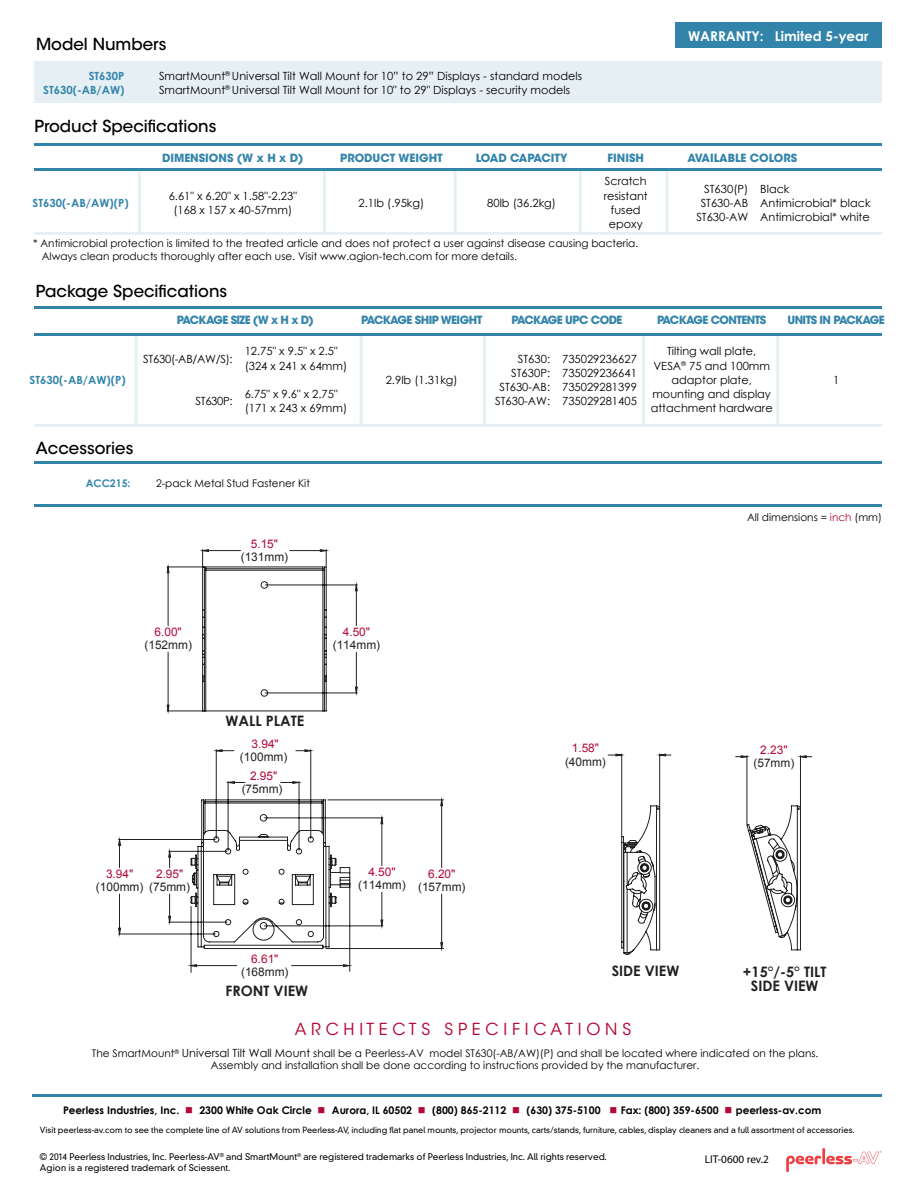
<style>
.page{position:relative;width:918px;height:1188px;background:#fff}
.page>*{position:absolute;margin:0;border:0;box-sizing:border-box;transform-origin:0 0}
.t1{font:500 16.5px "ITC Avant Garde Std";color:#000}
.t2{font:16.5px "ITC Avant Garde Std";color:#b30838}
.t3{font:700 14.4px "Century Gothic";color:#221f20}
.t4{font:700 13.5px "Century Gothic";color:#fff}
.t5{font:11.85px "Arial";color:#221f20}
.t6{font:11.85px "Arial";color:#b30838}
.t7{font:11.25px/14.2px "Century Gothic";color:#000}
.t8{font:700 11.25px "ITC Avant Garde Std";letter-spacing:-.05em;color:#3384aa}
.t9{font:700 11.25px "Century Gothic";color:#3384aa}
.t10{font:700 11.25px "ITC Avant Garde Std";color:#3384aa}
.t11{font:11.25px "Century Gothic";letter-spacing:-.025em;color:#000}
.t12{font:11.25px "Myriad Pro";color:#000}
.t13{font:10.5px/12.8px "Century Gothic";color:#000}
.t14{font:700 10.5px "Century Gothic";color:#000}
.t15{font:700 10.5px "Century Gothic";color:#3384aa}
.t16{font:300 9px/10.8px "DIN Neuzeit Grotesk Std";color:#000}
.t17{font:300 8.25px "DIN Neuzeit Grotesk Std";color:#000}
.s1{color:#b30838}
.s2{font-size:11.25px}
</style>
<div class="page">
<hr style="left:776px;top:333px;width:3px;height:93px;background:#e6f0f4">
<hr style="left:642px;top:333px;width:3px;height:93px;background:#e6f0f4">
<hr style="left:483px;top:333px;width:3px;height:93px;background:#e6f0f4">
<hr style="left:360px;top:333px;width:3px;height:93px;background:#e6f0f4">
<hr style="left:135px;top:333px;width:3px;height:93px;background:#e6f0f4">
<hr style="left:138px;top:169px;width:3px;height:64px;background:#e6f0f4">
<hr style="left:323px;top:169px;width:3px;height:64px;background:#e6f0f4">
<hr style="left:454px;top:169px;width:3px;height:64px;background:#e6f0f4">
<div style="left:675px;top:22px;width:207px;height:26px;background:#3384aa"></div>
<hr style="left:579px;top:169px;width:3px;height:64px;background:#e6f0f4">
<hr style="left:666px;top:169px;width:3px;height:64px;background:#e6f0f4">
<div style="left:34px;top:62px;width:848px;height:41px;background:#e6f0f4"></div>
<hr style="left:34px;top:306px;width:848px;height:3px;background:#3384aa">
<hr style="left:34px;top:333px;width:848px;height:3px;background:#3384aa">
<hr style="left:34px;top:143px;width:848px;height:3px;background:#3384aa">
<hr style="left:34px;top:169px;width:848px;height:2px;background:#3384aa">
<hr style="left:34px;top:424px;width:848px;height:3px;background:#e6f0f4">
<hr style="left:34px;top:461px;width:848px;height:2px;background:#3384aa">
<hr style="left:34px;top:504px;width:848px;height:3px;background:#3384aa">
<hr style="left:34px;top:232px;width:848px;height:3px;background:#e6f0f4">
<hr style="left:32px;top:1095px;width:849px;height:2px;background:#3384aa">
<hr style="left:822px;top:1148px;width:3px;height:16px;background:#ef3e42">
<svg style="left:786px;top:1151px;width:95px;height:21px"></svg>
<svg style="left:118px;top:549px;width:694px;height:424px"></svg>
<svg style="left:190px;top:964px;width:160px;height:3px"></svg>
<hr style="left:292px;top:965px;width:57px;height:1px;background:#221f20">
<hr style="left:191px;top:965px;width:46px;height:1px;background:#221f20">
<h1 class="t1" style="left:36px;top:34px;width:132px">Model Numbers</h1>
<p class="t9" style="left:89px;top:67px;width:34px">ST630P</p>
<p class="t7" style="left:159px;top:68px;width:425px">SmartMount<sup>®</sup> Universal Tilt Wall Mount for 10” to 29” Displays - standard models</p>
<p class="t9" style="left:43px;top:81px;width:83px">ST630(-AB/AW)</p>
<p class="t7" style="left:159px;top:82px;width:413px">SmartMount<sup>®</sup> Universal Tilt Wall Mount for 10" to 29" Displays - security models</p>
<h1 class="t1" style="left:34px;top:116px;width:183px">Product Specifications</h1>
<p class="t4" style="left:688px;top:26px;width:10px">WARRANT</p>
<p class="t4" style="left:752px;top:26px;width:118px">Y: Limited 5-year</p>
<p class="t8" style="left:162px;top:150px;width:31px">DIMENSIONS</p>
<p class="t8" style="left:237px;top:150px;width:68px">(W X H X D)</p>
<p class="t10" style="left:340px;top:150px;width:104px">PRODUCT WEIGHT</p>
<p class="t8" style="left:476px;top:150px;width:15px">LOAD</p>
<p class="t8" style="left:510px;top:150px;width:17px">CAPACIT</p>
<p class="t8" style="left:560px;top:150px;width:9px">Y</p>
<p class="t8" style="left:608px;top:150px;width:38px">FINISH</p>
<p class="t10" style="left:687px;top:150px;width:111px">AVAILABLE COLORS</p>
<p class="t9" style="left:33px;top:194px;width:98px">ST630(-AB/AW)(P)</p>
<p class="t7" style="left:169px;top:188px;width:130px;text-align:center">6.61" x 6.20" x 1.58"-2.23" (168 x 157 x 40-57mm)</p>
<p class="t7" style="left:359px;top:195px;width:67px">2.1lb (.95kg)</p>
<p class="t7" style="left:487px;top:195px;width:70px">80lb (36.2kg)</p>
<p class="t7" style="left:604px;top:174px;width:45px;text-align:center">Scratch resistant fused epoxy</p>
<p class="t7" style="left:696px;top:181px;width:53px;text-align:right">ST630(P)<br>ST630-AB<br>ST630-AW</p>
<p class="t7" style="left:760px;top:181px;width:112px">Black<br>Antimicrobial* black<br>Antimicrobial* white</p>
<p class="t13" style="left:42px;top:237px;width:598px;text-indent:-9px">* Antimicrobial protection is limited to the treated article and does not protect a user against disease causing bacteria.<br>Always clean products thoroughly after each use. Visit www.agion-tech.com for more details.</p>
<h1 class="t1" style="left:36px;top:280px;width:193px">Package Specifications</h1>
<p class="t9" style="left:30px;top:371px;width:98px">ST630(-AB/AW)(P)</p>
<p class="t8" style="left:177px;top:313px;width:138px">PACKAGE SIZE (W X H X D)</p>
<p class="t8" style="left:361px;top:313px;width:123px">PACKAGE SHIP WEIGHT</p>
<p class="t8" style="left:512px;top:313px;width:112px">PACKAGE UPC CODE</p>
<p class="t8" style="left:657px;top:313px;width:111px">PACKAGE CONTENTS</p>
<p class="t8" style="left:787px;top:313px;width:99px">UNITS IN PACKAGE</p>
<p class="t11" style="left:143px;top:351px;width:91px">ST630(-AB/AW/S):</p>
<p class="t7" style="left:196px;top:394px;width:39px">ST630P:</p>
<p class="t7" style="left:245px;top:344px;width:104px">12.75" x 9.5" x 2.5" (324 x 241 x 64mm)</p>
<p class="t7" style="left:245px;top:387px;width:104px">6.75" x 9.6" x 2.75" (171 x 243 x 69mm)</p>
<p class="t7" style="left:386px;top:373px;width:73px">2.9lb (1.31kg)</p>
<p class="t7" style="left:495px;top:351px;width:56px;text-align:right">ST630:<br>ST630P:<br>ST630-AB:<br>ST630-AW:</p>
<p class="t7" style="left:562px;top:351px;width:76px;text-align:justify">735029236627<br>735029236641<br>735029281399<br>735029281405</p>
<p class="t7" style="left:651px;top:344px;width:123px;text-align:center">Tilting wall plate,<br>VESA<sup>®</sup> 75 and 100mm adaptor plate, mounting and display attachment hardware</p>
<p class="t7" style="left:833px;top:373px;width:8px">1</p>
<h1 class="t1" style="left:36px;top:438px;width:99px">Accessories</h1>
<p class="t15" style="left:86px;top:475px;width:9px">ACC</p>
<p class="t15" style="left:110px;top:475px;width:22px">215:</p>
<p class="t13" style="left:156px;top:477px;width:155px">2-pack Metal Stud Fastener Kit</p>
<p class="t6" style="left:251px;top:536px;width:29px">5.15"</p>
<p class="t5" style="left:241px;top:549px;width:49px">(131mm)</p>
<p class="t6" style="left:155px;top:624px;width:29px">6.00"</p>
<p class="t5" style="left:144px;top:637px;width:49px">(152mm)</p>
<p class="t6" style="left:343px;top:624px;width:29px">4.50"</p>
<p class="t5" style="left:333px;top:637px;width:49px">(114mm)</p>
<p class="t3" style="left:226px;top:710px;width:80px">wall plate</p>
<p class="t6" style="left:252px;top:736px;width:29px">3.94"</p>
<p class="t5" style="left:240px;top:749px;width:49px">(100mm)</p>
<p class="t6" style="left:572px;top:740px;width:29px">1.58"</p>
<p class="t5" style="left:565px;top:754px;width:42px">(40mm)</p>
<p class="t6" style="left:250px;top:768px;width:29px">2.95"</p>
<p class="t5" style="left:242px;top:781px;width:42px">(75mm)</p>
<p class="t6" style="left:106px;top:866px;width:29px">3.94"</p>
<p class="t5" style="left:96px;top:879px;width:49px">(100mm)</p>
<p class="t6" style="left:156px;top:866px;width:29px">2.95"</p>
<p class="t5" style="left:149px;top:879px;width:42px">(75mm)</p>
<p class="t6" style="left:368px;top:864px;width:29px">4.50"</p>
<p class="t5" style="left:358px;top:878px;width:49px">(114mm)</p>
<p class="t6" style="left:428px;top:866px;width:29px">6.20"</p>
<p class="t5" style="left:418px;top:879px;width:49px">(157mm)</p>
<p class="t6" style="left:251px;top:951px;width:29px">6.61"</p>
<p class="t5" style="left:241px;top:964px;width:49px">(168mm)</p>
<p class="t3" style="left:612px;top:960px;width:69px">Side View</p>
<p class="t3" style="left:226px;top:979px;width:84px">Front View</p>
<h1 class="t2" style="left:295px;top:1019px;width:338px">A R C H I T E C T S S P E C I F I C A T I O N S</h1>
<p class="t13" style="left:747px;top:511px;width:137px">All dimensions = <span class="s1">inch</span> (mm)</p>
<p class="t6" style="left:760px;top:742px;width:29px">2.23"</p>
<p class="t5" style="left:753px;top:755px;width:42px">(57mm)</p>
<p class="t3" style="left:743px;top:961px;width:85px">+15°/-5° tilt</p>
<p class="t3" style="left:751px;top:975px;width:69px">Side View</p>
<p class="t13" style="left:92px;top:1047px;width:728px;line-height:12px;text-align:center">The SmartMount<sup>®</sup> <span class="s2">Universal Tilt Wall Mount</span> shall be a Peerless-AV model ST630(-AB/AW)(P) and shall be located where indicated on the plans.<br>Assembly and installation shall be done according to instructions provided by the manufacturer.</p>
<p class="t14" style="left:63px;top:1102px;width:760px">Peerless Industries, Inc. <span class="s1">■</span> 2300 White Oak Circle <span class="s1">■</span> Aurora, IL 60502 <span class="s1">■</span> (800) 865-2112 <span class="s1">■</span> (630) 375-5100 <span class="s1">■</span> Fax: (800) 359-6500 <span class="s1">■</span> peerless-av.com</p>
<p class="t17" style="left:40px;top:1125px;width:816px">Visit peerless-av.com to see the complete line of AV solutions from Peerless-AV, including flat panel mounts, projector mounts, carts/stands, furniture, cables, display cleaners and a full assortment of accessories.</p>
<p class="t16" style="left:40px;top:1152px;width:568px">© 2014 Peerless Industries, Inc. Peerless-AV<sup>®</sup> and SmartMount<sup>®</sup> are registered trademarks of Peerless Industries, Inc. All rights reserved.<br>Agion is a registered trademark of Sciessent.</p>
<p class="t12" style="left:705px;top:1152px;width:66px">LIT-0600 rev.2</p>
</div>
